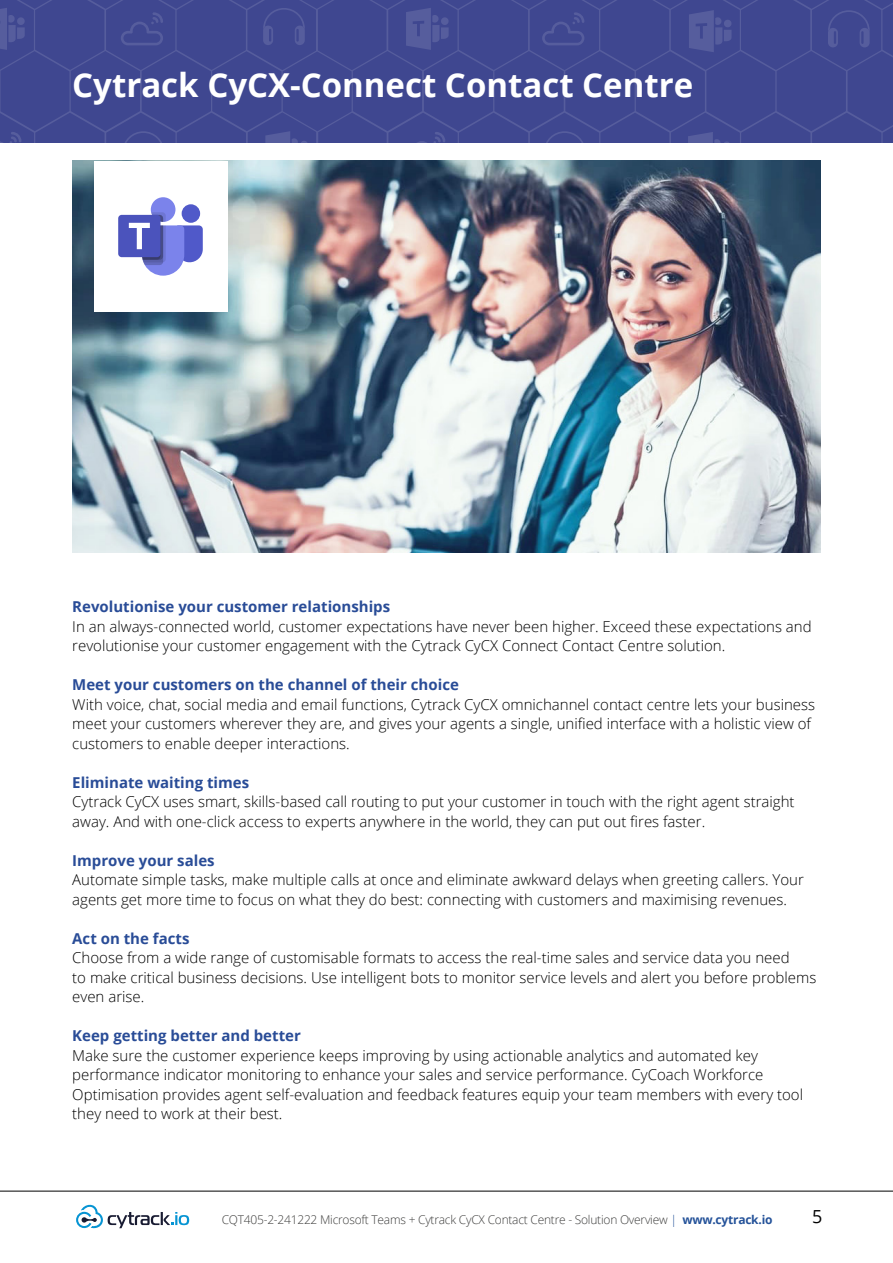
<style>
.page{position:relative;width:893px;height:1263px;background:#fff}
.page>*{position:absolute;margin:0;border:0;box-sizing:border-box;transform-origin:0 0}
.t1{font:700 33px "Open Sans";color:#fff}
.t2{font:18px "Open Sans";color:#000}
.t3{font:300 15px/19.5px "Open Sans";color:#000}
.t4{font:700 15px "Open Sans";color:#294c97}
.t5{font:300 12px "Open Sans";letter-spacing:-.02em;color:#3c3c3b}
.s1{color:#245299}
.s2{font-weight:700;color:#245299}
</style>
<div class="page">
<hr style="left:0;top:1191px;width:893px;height:1px;background:#000">
<svg style="left:76px;top:1204px;width:113px;height:25px"></svg>
<img style="left:72px;top:161px;width:749px;height:392px">
<div style="left:94px;top:161px;width:133px;height:150px;background:#fff"></div>
<div style="left:0;top:0;width:893px;height:142px;background:#3f4790"></div>
<svg style="left:121px;top:12px;width:42px;height:33px"></svg>
<svg style="left:0;top:132px;width:21px;height:10px"></svg>
<svg style="left:123px;top:131px;width:41px;height:11px"></svg>
<svg style="left:0;top:8px;width:25px;height:42px"></svg>
<svg style="left:263px;top:8px;width:42px;height:37px;background:#444c93"></svg>
<svg style="left:265px;top:131px;width:43px;height:11px"></svg>
<svg style="left:403px;top:132px;width:42px;height:10px"></svg>
<svg style="left:406px;top:8px;width:43px;height:42px;background:#4d5598"></svg>
<svg style="left:542px;top:12px;width:42px;height:33px"></svg>
<svg style="left:544px;top:131px;width:41px;height:11px"></svg>
<svg style="left:828px;top:10px;width:42px;height:37px;background:#444c93"></svg>
<svg style="left:688px;top:132px;width:43px;height:11px"></svg>
<svg style="left:689px;top:10px;width:43px;height:42px;background:#4d5598"></svg>
<div style="left:151px;top:197px;width:24px;height:25px;background:#7b83eb;border-radius:50%"></div>
<div style="left:182px;top:204px;width:18px;height:19px;background:#5059c9;border-radius:50%"></div>
<div style="left:118px;top:215px;width:42px;height:42px;background:#4b53bc;border-radius:4px"></div>
<svg style="left:129px;top:212px;width:74px;height:64px"></svg>
<h1 class="t1" style="left:72px;top:62px;width:622px">Cytrack CyCX-Connect Contact Centre</h1>
<p class="t4" style="left:72px;top:596px;width:319px">Revolutionise your customer relationships</p>
<p class="t3" style="left:72px;top:616px;width:741px">In an always-connected world, customer expectations have never been higher. Exceed these expectations and revolutionise your customer engagement with the Cytrack CyCX Connect Contact Centre solution.</p>
<p class="t4" style="left:72px;top:674px;width:388px">Meet your customers on the channel of their choice</p>
<p class="t3" style="left:72px;top:694px;width:744px">With voice, chat, social media and email functions, Cytrack CyCX omnichannel contact centre lets your business meet your customers wherever they are, and gives your agents a single, unified interface with a holistic view of customers to enable deeper interactions.</p>
<p class="t4" style="left:72px;top:772px;width:178px">Eliminate waiting times</p>
<p class="t3" style="left:72px;top:791px;width:724px">Cytrack CyCX uses smart, skills-based call routing to put your customer in touch with the right agent straight away. And with one-click access to experts anywhere in the world, they can put out fires faster.</p>
<p class="t4" style="left:72px;top:850px;width:144px">Improve your sales</p>
<p class="t3" style="left:72px;top:869px;width:733px">Automate simple tasks, make multiple calls at once and eliminate awkward delays when greeting callers. Your agents get more time to focus on what they do best: connecting with customers and maximising revenues.</p>
<p class="t4" style="left:72px;top:928px;width:119px">Act on the facts</p>
<p class="t3" style="left:72px;top:947px;width:746px">Choose from a wide range of customisable formats to access the real-time sales and service data you need<br>to make critical business decisions. Use intelligent bots to monitor service levels and alert you before problems even arise.</p>
<p class="t4" style="left:72px;top:1025px;width:230px">Keep getting better and better</p>
<p class="t3" style="left:72px;top:1045px;width:732px">Make sure the customer experience keeps improving by using actionable analytics and automated key performance indicator monitoring to enhance your sales and service performance. CyCoach Workforce Optimisation provides agent self-evaluation and feedback features equip your team members with every tool they need to work at their best.</p>
<p class="t5" style="left:222px;top:1211px;width:552px">CQT405-2-241222 Microsoft Teams + Cytrack CyCX Contact Centre - Solution Overview <span class="s1">|</span> <span class="s2">www.cytrack.io</span></p>
<p class="t2" style="left:812px;top:1204px;width:12px">5</p>
</div>
